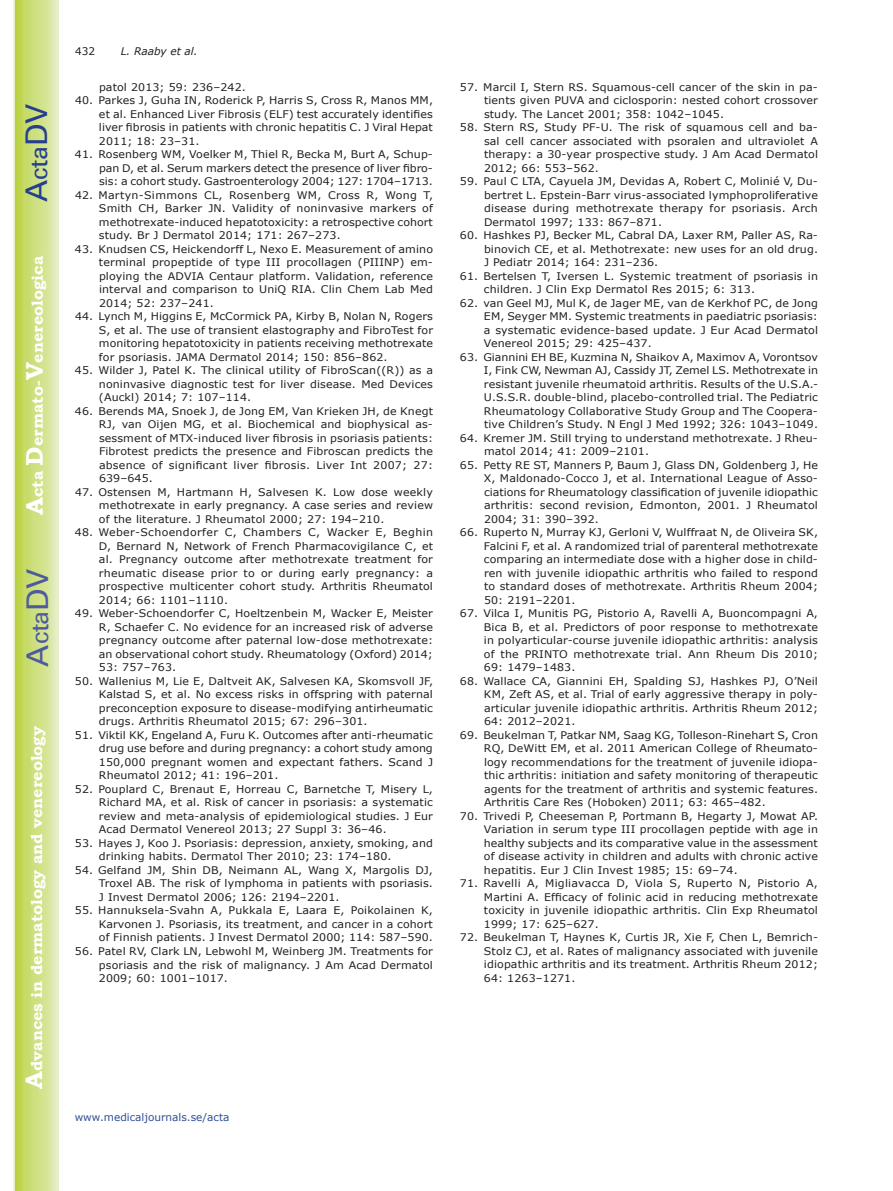
<style>
.page{position:relative;width:893px;height:1191px;background:#fff}
.page>*{position:absolute;margin:0;border:0;box-sizing:border-box;transform-origin:0 0}
.t1{font:30px "Univers";color:#4d5a9e}
.t2{font:30px "Univers";color:#253f8e}
.t3{font:700 15.75px "Bookman Old Style";color:#fff}
.t4{font:10.5px/13.5px "Verdana";letter-spacing:.01em;color:#231f20;text-align:justify;scale:1.05 1}
.t5{font:10.5px "Verdana";color:#324f95}
.t6{font:italic 10.5px "Verdana";color:#231f20}
.t7{font:10.5px "Verdana";letter-spacing:.01em;color:#231f20}
.s1{font-size:24px}
</style>
<div class="page">
<svg style="left:14px;top:0;width:45px;height:1191px;background:#cfe084"></svg>
<h1 class="t2" style="left:19px;top:202px;width:100px;rotate:-90deg">A<span class="s1">cta</span>DV</h1>
<h2 class="t3" style="left:28px;top:515px;width:260px;rotate:-90deg"><span class="s1">A</span>cta <span class="s1">D</span>ermato-<span class="s1">V</span>enereologica</h2>
<h1 class="t1" style="left:20px;top:666px;width:100px;rotate:-90deg">A<span class="s1">cta</span>DV</h1>
<h2 class="t3" style="left:27px;top:1088px;width:364px;rotate:-90deg"><span class="s1">A</span>dvances in dermatology and venereology</h2>
<p class="t7" style="left:75px;top:44px;width:22px">432</p>
<p class="t6" style="left:121px;top:44px;width:78px">L. Raaby et al.</p>
<p class="t4" style="left:99px;top:80px;width:141px">patol 2013; 59: 236–242.</p>
<p class="t4" style="left:99px;top:93px;width:320px;text-indent:-24px">40. Parkes J, Guha IN, Roderick P, Harris S, Cross R, Manos MM, et al. Enhanced Liver Fibrosis (ELF) test accurately identifies liver fibrosis in patients with chronic hepatitis C. J Viral Hepat 2011; 18: 23–31.</p>
<p class="t4" style="left:99px;top:147px;width:320px;text-indent:-24px">41. Rosenberg WM, Voelker M, Thiel R, Becka M, Burt A, Schup&shy;pan D, et al. Serum markers detect the presence of liver fibro&shy;sis: a cohort study. Gastroenterology 2004; 127: 1704–1713.</p>
<p class="t4" style="left:99px;top:188px;width:320px;text-indent:-24px">42. Martyn-Simmons CL, Rosenberg WM, Cross R, Wong T, Smith CH, Barker JN. Validity of noninvasive markers of methotrexate-induced hepatotoxicity: a retrospective cohort study. Br J Dermatol 2014; 171: 267–273.</p>
<p class="t4" style="left:99px;top:242px;width:320px;text-indent:-24px">43. Knudsen CS, Heickendorff L, Nexo E. Measurement of amino terminal propeptide of type III procollagen (PIIINP) em&shy;ploying the ADVIA Centaur platform. Validation, reference interval and comparison to UniQ RIA. Clin Chem Lab Med 2014; 52: 237–241.</p>
<p class="t4" style="left:99px;top:309px;width:320px;text-indent:-24px">44. Lynch M, Higgins E, McCormick PA, Kirby B, Nolan N, Rogers S, et al. The use of transient elastography and FibroTest for monitoring hepatotoxicity in patients receiving methotrexate for psoriasis. JAMA Dermatol 2014; 150: 856–862.</p>
<p class="t4" style="left:99px;top:363px;width:320px;text-indent:-24px">45. Wilder J, Patel K. The clinical utility of FibroScan((R)) as a noninvasive diagnostic test for liver disease. Med Devices (Auckl) 2014; 7: 107–114.</p>
<p class="t4" style="left:99px;top:404px;width:320px;text-indent:-24px">46. Berends MA, Snoek J, de Jong EM, Van Krieken JH, de Knegt RJ, van Oijen MG, et al. Biochemical and biophysical as&shy;sessment of MTX-induced liver fibrosis in psoriasis patients:<br>Fibrotest predicts the presence and Fibroscan predicts the absence of significant liver fibrosis. Liver Int 2007; 27:<br>639–645.</p>
<p class="t4" style="left:99px;top:485px;width:320px;text-indent:-24px">47. Ostensen M, Hartmann H, Salvesen K. Low dose weekly methotrexate in early pregnancy. A case series and review of the literature. J Rheumatol 2000; 27: 194–210.</p>
<p class="t4" style="left:99px;top:525px;width:320px;text-indent:-24px">48. Weber-Schoendorfer C, Chambers C, Wacker E, Beghin D, Bernard N, Network of French Pharmacovigilance C, et al. Pregnancy outcome after methotrexate treatment for rheumatic disease prior to or during early pregnancy: a prospective multicenter cohort study. Arthritis Rheumatol 2014; 66: 1101–1110.</p>
<p class="t4" style="left:99px;top:606px;width:320px;text-indent:-24px">49. Weber-Schoendorfer C, Hoeltzenbein M, Wacker E, Meister R, Schaefer C. No evidence for an increased risk of adverse pregnancy outcome after paternal low-dose methotrexate: an observational cohort study. Rheumatology (Oxford) 2014; 53: 757–763.</p>
<p class="t4" style="left:99px;top:674px;width:320px;text-indent:-24px">50. Wallenius M, Lie E, Daltveit AK, Salvesen KA, Skomsvoll JF, Kalstad S, et al. No excess risks in offspring with paternal preconception exposure to disease-modifying antirheumatic drugs. Arthritis Rheumatol 2015; 67: 296–301.</p>
<p class="t4" style="left:99px;top:728px;width:320px;text-indent:-24px">51. Viktil KK, Engeland A, Furu K. Outcomes after anti-rheumatic drug use before and during pregnancy: a cohort study among 150,000 pregnant women and expectant fathers. Scand J Rheumatol 2012; 41: 196–201.</p>
<p class="t4" style="left:99px;top:782px;width:320px;text-indent:-24px">52. Pouplard C, Brenaut E, Horreau C, Barnetche T, Misery L, Richard MA, et al. Risk of cancer in psoriasis: a systematic review and meta-analysis of epidemiological studies. J Eur Acad Dermatol Venereol 2013; 27 Suppl 3: 36–46.</p>
<p class="t4" style="left:99px;top:836px;width:320px;text-indent:-24px">53. Hayes J, Koo J. Psoriasis: depression, anxiety, smoking, and drinking habits. Dermatol Ther 2010; 23: 174–180.</p>
<p class="t4" style="left:99px;top:863px;width:320px;text-indent:-24px">54. Gelfand JM, Shin DB, Neimann AL, Wang X, Margolis DJ, Troxel AB. The risk of lymphoma in patients with psoriasis.<br>J Invest Dermatol 2006; 126: 2194–2201.</p>
<p class="t4" style="left:99px;top:903px;width:320px;text-indent:-24px">55. Hannuksela-Svahn A, Pukkala E, Laara E, Poikolainen K, Karvonen J. Psoriasis, its treatment, and cancer in a cohort of Finnish patients. J Invest Dermatol 2000; 114: 587–590.</p>
<p class="t4" style="left:99px;top:944px;width:320px;text-indent:-24px">56. Patel RV, Clark LN, Lebwohl M, Weinberg JM. Treatments for psoriasis and the risk of malignancy. J Am Acad Dermatol 2009; 60: 1001–1017.</p>
<p class="t5" style="left:75px;top:1109px;width:156px">www.medicaljournals.se/acta</p>
<p class="t4" style="left:484px;top:80px;width:320px;text-indent:-24px">57. Marcil I, Stern RS. Squamous-cell cancer of the skin in pa&shy;tients given PUVA and ciclosporin: nested cohort crossover study. The Lancet 2001; 358: 1042–1045.</p>
<p class="t4" style="left:484px;top:120px;width:320px;text-indent:-24px">58. Stern RS, Study PF-U. The risk of squamous cell and ba&shy;sal cell cancer associated with psoralen and ultraviolet A therapy: a 30-year prospective study. J Am Acad Dermatol 2012; 66: 553–562.</p>
<p class="t4" style="left:484px;top:174px;width:320px;text-indent:-24px">59. Paul C LTA, Cayuela JM, Devidas A, Robert C, Molinié V, Du&shy;bertret L. Epstein-Barr virus-associated lymphoproliferative disease during methotrexate therapy for psoriasis. Arch Dermatol 1997; 133: 867–871.</p>
<p class="t4" style="left:484px;top:228px;width:320px;text-indent:-24px">60. Hashkes PJ, Becker ML, Cabral DA, Laxer RM, Paller AS, Ra&shy;binovich CE, et al. Methotrexate: new uses for an old drug.<br>J Pediatr 2014; 164: 231–236.</p>
<p class="t4" style="left:484px;top:269px;width:320px;text-indent:-24px">61. Bertelsen T, Iversen L. Systemic treatment of psoriasis in children. J Clin Exp Dermatol Res 2015; 6: 313.</p>
<p class="t4" style="left:484px;top:296px;width:320px;text-indent:-24px">62. van Geel MJ, Mul K, de Jager ME, van de Kerkhof PC, de Jong EM, Seyger MM. Systemic treatments in paediatric psoriasis: a systematic evidence-based update. J Eur Acad Dermatol Venereol 2015; 29: 425–437.</p>
<p class="t4" style="left:484px;top:350px;width:320px;text-indent:-24px">63. Giannini EH BE, Kuzmina N, Shaikov A, Maximov A, Vorontsov I, Fink CW, Newman AJ, Cassidy JT, Zemel LS. Methotrexate in resistant juvenile rheumatoid arthritis. Results of the U.S.A.- U.S.S.R. double-blind, placebo-controlled trial. The Pediatric Rheumatology Collaborative Study Group and The Coopera&shy;tive Children’s Study. N Engl J Med 1992; 326: 1043–1049.</p>
<p class="t4" style="left:484px;top:431px;width:320px;text-indent:-24px">64. Kremer JM. Still trying to understand methotrexate. J Rheu&shy;matol 2014; 41: 2009–2101.</p>
<p class="t4" style="left:484px;top:458px;width:320px;text-indent:-24px">65. Petty RE ST, Manners P, Baum J, Glass DN, Goldenberg J, He X, Maldonado-Cocco J, et al. International League of Asso&shy;ciations for Rheumatology classification of juvenile idiopathic arthritis: second revision, Edmonton, 2001. J Rheumatol 2004; 31: 390–392.</p>
<p class="t4" style="left:484px;top:525px;width:320px;text-indent:-24px">66. Ruperto N, Murray KJ, Gerloni V, Wulffraat N, de Oliveira SK, Falcini F, et al. A randomized trial of parenteral methotrexate comparing an intermediate dose with a higher dose in child&shy;ren with juvenile idiopathic arthritis who failed to respond to standard doses of methotrexate. Arthritis Rheum 2004; 50: 2191–2201.</p>
<p class="t4" style="left:484px;top:606px;width:320px;text-indent:-24px">67. Vilca I, Munitis PG, Pistorio A, Ravelli A, Buoncompagni A, Bica B, et al. Predictors of poor response to methotrexate in polyarticular-course juvenile idiopathic arthritis: analysis of the PRINTO methotrexate trial. Ann Rheum Dis 2010; 69: 1479–1483.</p>
<p class="t4" style="left:484px;top:674px;width:320px;text-indent:-24px">68. Wallace CA, Giannini EH, Spalding SJ, Hashkes PJ, O’Neil KM, Zeft AS, et al. Trial of early aggressive therapy in poly&shy;articular juvenile idiopathic arthritis. Arthritis Rheum 2012; 64: 2012–2021.</p>
<p class="t4" style="left:484px;top:728px;width:320px;text-indent:-24px">69. Beukelman T, Patkar NM, Saag KG, Tolleson-Rinehart S, Cron RQ, DeWitt EM, et al. 2011 American College of Rheumato&shy;logy recommendations for the treatment of juvenile idiopa&shy;thic arthritis: initiation and safety monitoring of therapeutic agents for the treatment of arthritis and systemic features.<br>Arthritis Care Res (Hoboken) 2011; 63: 465–482.</p>
<p class="t4" style="left:484px;top:809px;width:320px;text-indent:-24px">70. Trivedi P, Cheeseman P, Portmann B, Hegarty J, Mowat AP.<br>Variation in serum type III procollagen peptide with age in healthy subjects and its comparative value in the assessment of disease activity in children and adults with chronic active hepatitis. Eur J Clin Invest 1985; 15: 69–74.</p>
<p class="t4" style="left:484px;top:876px;width:320px;text-indent:-24px">71. Ravelli A, Migliavacca D, Viola S, Ruperto N, Pistorio A, Martini A. Efficacy of folinic acid in reducing methotrexate toxicity in juvenile idiopathic arthritis. Clin Exp Rheumatol 1999; 17: 625–627.</p>
<p class="t4" style="left:484px;top:930px;width:320px;text-indent:-24px">72. Beukelman T, Haynes K, Curtis JR, Xie F, Chen L, Bemrich-Stolz CJ, et al. Rates of malignancy associated with juvenile idiopathic arthritis and its treatment. Arthritis Rheum 2012; 64: 1263–1271.</p>
</div>
